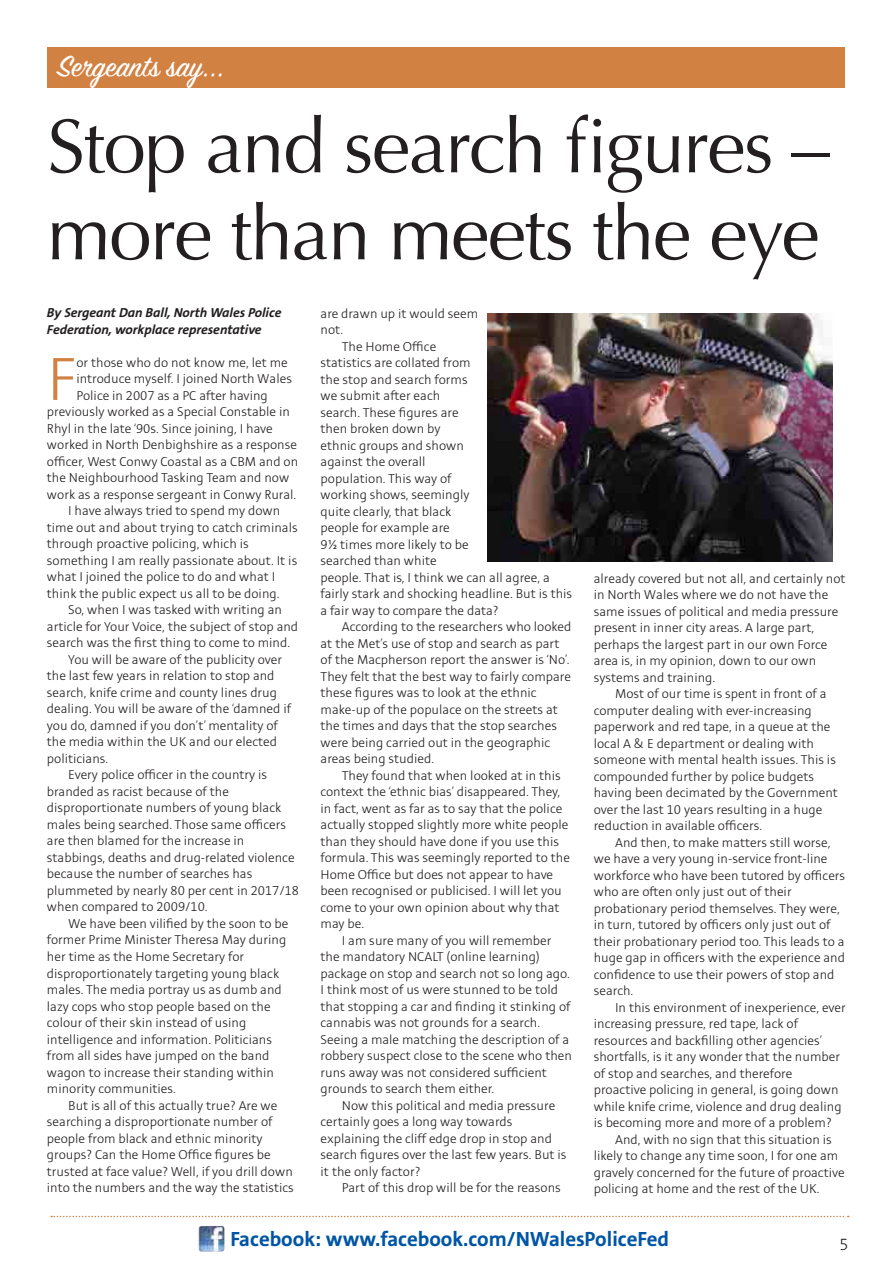
<style>
.page{position:relative;width:893px;height:1263px;background:#fff}
.page>*{position:absolute;margin:0;border:0;box-sizing:border-box;transform-origin:0 0}
.t1{font:76.5px/87px "Optima";letter-spacing:-.02em;color:#231f20}
.t2{font:300 67.35px "Stinnes Sans";color:#d18243}
.t3{font:33px "Sign Painter House Script";color:#fff}
.t4{font:700 22.5px "Stinnes Sans";color:#0155a5}
.t5{font:300 18px "Stinnes Sans";color:#231f20}
.t6{font:300 14.25px/16.5px "Stinnes Sans";color:#231f20}
.t7{font:italic 700 14.25px/16.5px "Stinnes Sans";color:#231f20}
</style>
<div class="page">
<svg style="left:51px;top:1216px;width:798px;height:1px"></svg>
<img style="left:199px;top:1226px;width:25px;height:25px">
<div style="left:47px;top:47px;width:798px;height:41px;background:#d18243"></div>
<img style="left:487px;top:313px;width:346px;height:248px">
<p class="t3" style="left:57px;top:46px;width:169px">Sergeants say...</p>
<p class="t1" style="left:47px;top:104px;width:785px">Stop and search figures – more than meets the eye</p>
<p class="t6" style="left:321px;top:305px;width:159px">are drawn up it would seem not.</p>
<p class="t6" style="left:321px;top:338px;width:152px;text-indent:21px">The Home Office statistics are collated from the stop and search forms we submit after each search. These figures are then broken down by ethnic groups and shown against the overall population. This way of working shows, seemingly quite clearly, that black people for example are</p>
<p class="t6" style="left:321px;top:536px;width:253px">9½ times more likely to be<br>searched than white<br>people. That is, I think we can all agree, a fairly stark and shocking headline. But is this a fair way to compare the data?</p>
<p class="t6" style="left:321px;top:619px;width:252px;text-indent:21px">According to the researchers who looked at the Met’s use of stop and search as part of the Macpherson report the answer is ‘No’.<br>They felt that the best way to fairly compare these figures was to look at the ethnic make-up of the populace on the streets at the times and days that the stop searches were being carried out in the geographic areas being studied.</p>
<p class="t6" style="left:321px;top:767px;width:251px;text-indent:21px">They found that when looked at in this context the ‘ethnic bias’ disappeared. They, in fact, went as far as to say that the police actually stopped slightly more white people than they should have done if you use this formula. This was seemingly reported to the Home Office but does not appear to have been recognised or publicised. I will let you come to your own opinion about why that may be.</p>
<p class="t6" style="left:321px;top:932px;width:253px;text-indent:21px">I am sure many of you will remember the mandatory NCALT (online learning) package on stop and search not so long ago.<br>I think most of us were stunned to be told that stopping a car and finding it stinking of cannabis was not grounds for a search.<br>Seeing a male matching the description of a robbery suspect close to the scene who then runs away was not considered sufficient grounds to search them either.</p>
<p class="t6" style="left:321px;top:1097px;width:248px;text-indent:21px">Now this political and media pressure certainly goes a long way towards explaining the cliff edge drop in stop and search figures over the last few years. But is it the only factor?</p>
<p class="t6" style="left:342px;top:1180px;width:221px">Part of this drop will be for the reasons</p>
<p class="t7" style="left:47px;top:305px;width:236px">By Sergeant Dan Ball, North Wales Police<br>Federation, workplace representative</p>
<p class="t2" style="left:47px;top:348px;width:31px">F</p>
<p class="t6" style="left:77px;top:355px;width:213px">or those who do not know me, let me</p>
<p class="t6" style="left:77px;top:371px;width:217px">introduce myself. I joined North Wales</p>
<p class="t6" style="left:77px;top:388px;width:193px">Police in 2007 as a PC after having</p>
<p class="t6" style="left:47px;top:404px;width:244px">previously worked as a Special Constable in</p>
<p class="t6" style="left:47px;top:421px;width:227px">Rhyl in the late ‘90s. Since joining, I have</p>
<p class="t6" style="left:47px;top:437px;width:251px">worked in North Denbighshire as a response</p>
<p class="t6" style="left:47px;top:454px;width:253px">officer, West Conwy Coastal as a CBM and on</p>
<p class="t6" style="left:47px;top:470px;width:244px">the Neighbourhood Tasking Team and now</p>
<p class="t6" style="left:47px;top:487px;width:251px">work as a response sergeant in Conwy Rural.</p>
<p class="t6" style="left:47px;top:503px;width:252px;text-indent:21px">I have always tried to spend my down time out and about trying to catch criminals through proactive policing, which is something I am really passionate about. It is what I joined the police to do and what I think the public expect us all to be doing.</p>
<p class="t6" style="left:47px;top:602px;width:253px;text-align:center">So, when I was tasked with writing an article for Your Voice, the subject of stop and search was the first thing to come to mind.</p>
<p class="t6" style="left:47px;top:652px;width:246px;text-indent:21px">You will be aware of the publicity over the last few years in relation to stop and search, knife crime and county lines drug dealing. You will be aware of the ‘damned if you do, damned if you don’t’ mentality of the media within the UK and our elected politicians.</p>
<p class="t6" style="left:47px;top:767px;width:254px;text-indent:21px">Every police officer in the country is branded as racist because of the disproportionate numbers of young black males being searched. Those same officers are then blamed for the increase in stabbings, deaths and drug-related violence because the number of searches has plummeted by nearly 80 per cent in 2017/18 when compared to 2009/10.</p>
<p class="t6" style="left:47px;top:916px;width:243px;text-indent:21px">We have been vilified by the soon to be former Prime Minister Theresa May during her time as the Home Secretary for disproportionately targeting young black males. The media portray us as dumb and lazy cops who stop people based on the colour of their skin instead of using intelligence and information. Politicians from all sides have jumped on the band wagon to increase their standing within minority communities.</p>
<p class="t6" style="left:47px;top:1097px;width:248px;text-indent:21px">But is all of this actually true? Are we searching a disproportionate number of people from black and ethnic minority groups? Can the Home Office figures be trusted at face value? Well, if you drill down into the numbers and the way the statistics</p>
<p class="t6" style="left:594px;top:570px;width:253px">already covered but not all, and certainly not in North Wales where we do not have the same issues of political and media pressure present in inner city areas. A large part, perhaps the largest part in our own Force area is, in my opinion, down to our own systems and training.</p>
<p class="t6" style="left:594px;top:686px;width:246px;text-indent:21px">Most of our time is spent in front of a computer dealing with ever-increasing paperwork and red tape, in a queue at the local A &amp; E department or dealing with someone with mental health issues. This is compounded further by police budgets having been decimated by the Government over the last 10 years resulting in a huge reduction in available officers.</p>
<p class="t6" style="left:594px;top:834px;width:253px;text-indent:21px">And then, to make matters still worse, we have a very young in-service front-line workforce who have been tutored by officers who are often only just out of their probationary period themselves. They were, in turn, tutored by officers only just out of their probationary period too. This leads to a huge gap in officers with the experience and confidence to use their powers of stop and search.</p>
<p class="t6" style="left:594px;top:999px;width:254px;text-indent:21px">In this environment of inexperience, ever increasing pressure, red tape, lack of resources and backfilling other agencies’ shortfalls, is it any wonder that the number of stop and searches, and therefore proactive policing in general, is going down while knife crime, violence and drug dealing is becoming more and more of a problem?</p>
<p class="t6" style="left:594px;top:1131px;width:252px;text-indent:21px">And, with no sign that this situation is likely to change any time soon, I for one am gravely concerned for the future of proactive policing at home and the rest of the UK.</p>
<p class="t4" style="left:230px;top:1228px;width:440px">Facebook: www.facebook.com/NWalesPoliceFed</p>
<p class="t5" style="left:839px;top:1236px;width:10px">5</p>
</div>
